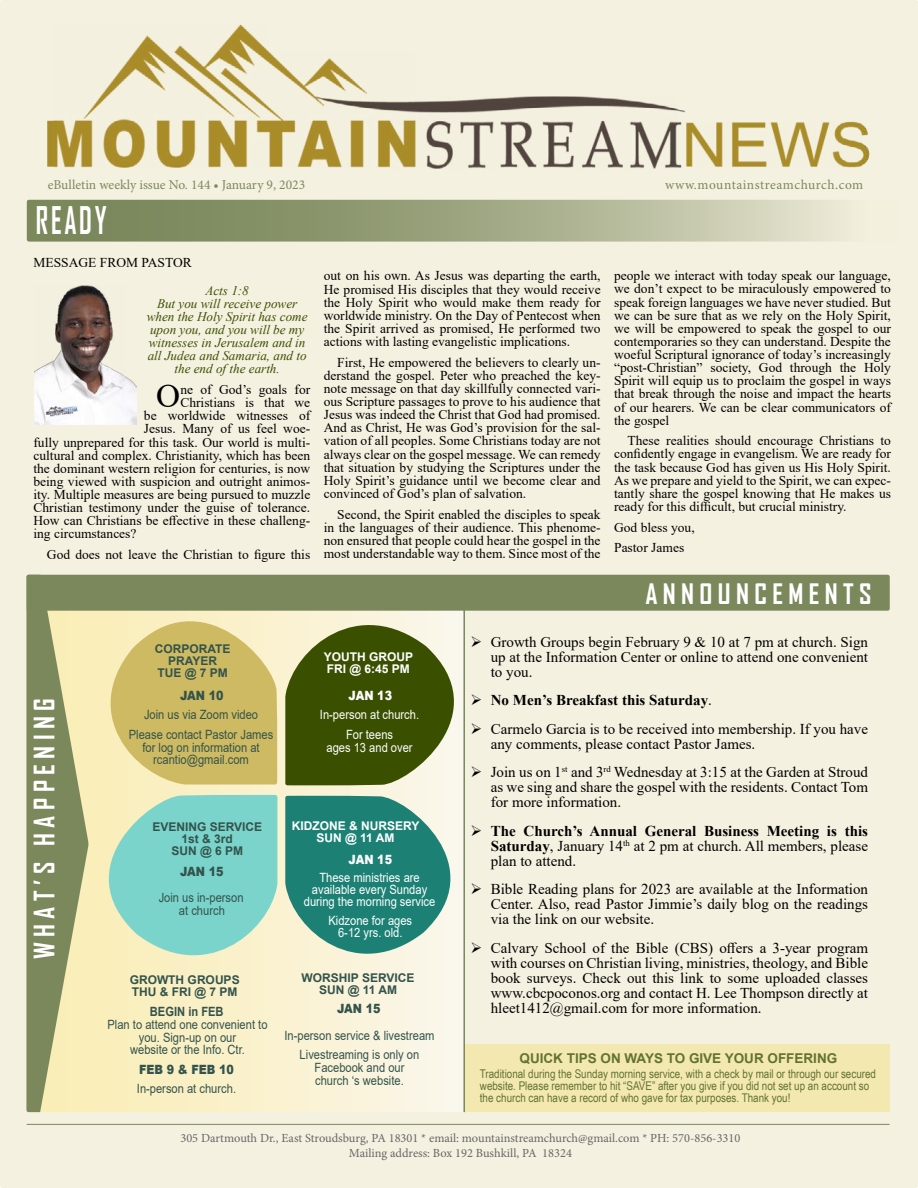
<style>
.page{position:relative;width:918px;height:1188px;background:#f5f1e0}
.page>*{position:absolute;margin:0;border:0;box-sizing:border-box;transform-origin:0 0}
.t1{font:700 36.45px "Agency FB";letter-spacing:.1em;color:#fff;scale:.74 1}
.t2{font:33.3px "Times New Roman";color:#000}
.t3{font:700 27px "Agency FB";letter-spacing:.2em;color:#fff}
.t4{font:15px/15px "Times New Roman";color:#000;text-align:justify}
.t5{font:13.5px/13px "Times New Roman";color:#000;text-align:justify}
.t6{font:13.5px "Minion Pro";letter-spacing:.005em;color:#7b885c}
.t7{font:700 13.5px "Arial";color:#617333}
.t8{font:13.5px "Minion Pro";letter-spacing:.035em;color:#7b885c}
.t9{font:italic 13.2px/13.2px "Times New Roman";color:#3a5000;text-align:center}
.t10{font:12.75px/12.8px "Arial";color:#33534c;text-align:center;scale:.88 1}
.t11{font:12.75px/12px "Arial";color:#fff;text-align:center;scale:.88 1}
.t12{font:900 12.75px "Arial";color:#33534c;scale:.87 1}
.t13{font:900 12.75px "Arial";color:#fff;scale:.87 1}
.t14{font:700 12.75px "Arial";color:#33534c;scale:.88 1}
.t15{font:12.3px/15px "Minion Pro";color:#666;text-align:center}
.t16{font:12px/12px "Arial Narrow";color:#617333}
.t17{font:700 12px/12px "Arial";color:#33534c;text-align:center}
.t18{font:700 12px/12px "Arial";color:#fff;text-align:center}
.s1{font-weight:700}
</style>
<div class="page">
<svg style="left:27px;top:606px;width:437px;height:506px"></svg>
<hr style="left:27px;top:1124px;width:863px;height:1px;background:#7b885c">
<div style="left:465px;top:1044px;width:425px;height:68px;background:#f3e8b0"></div>
<svg style="left:27px;top:200px;width:873px;height:42px;background:#a6ad8b"></svg>
<hr style="left:463px;top:599px;width:2px;height:513px;background:#7b885c">
<div style="left:27px;top:575px;width:863px;height:36px;background:#7b885c;border-radius:2px"></div>
<svg style="left:26px;top:575px;width:252px;height:537px;background:#c2cb9d"></svg>
<img style="left:47px;top:24px;width:823px;height:145px">
<img style="left:34px;top:286px;width:102px;height:139px">
<svg style="left:285px;top:610px;width:214px;height:176px"></svg>
<svg style="left:285px;top:795px;width:179px;height:189px"></svg>
<p class="t6" style="left:48px;top:175px;width:259px">eBulletin weekly issue No. 144 • January 9, 2023</p>
<p class="t8" style="left:665px;top:175px;width:200px">www.mountainstreamchurch.com</p>
<h1 class="t1" style="left:36px;top:198px;width:97px">READY</h1>
<p class="t5" style="left:33px;top:256px;width:160px">MESSAGE FROM PASTOR</p>
<p class="t9" style="left:147px;top:283px;width:162px">Acts 1:8<br>But you will receive power when the Holy Spirit has come upon you, and you will be my witnesses in Jerusalem and in all Judea and Samaria, and to the end of the earth.</p>
<h2 class="t2" style="left:156px;top:373px;width:26px">O</h2>
<p class="t5" style="left:180px;top:383px;width:131px">ne of God’s goals for</p>
<p class="t5" style="left:180px;top:396px;width:131px">Christians is that we</p>
<p class="t5" style="left:144px;top:409px;width:168px">be worldwide witnesses of</p>
<p class="t5" style="left:144px;top:422px;width:168px">Jesus. Many of us feel woe-</p>
<p class="t5" style="left:33px;top:435px;width:278px">fully unprepared for this task. Our world is multi-</p>
<p class="t5" style="left:33px;top:448px;width:278px">cultural and complex. Christianity, which has been</p>
<p class="t5" style="left:33px;top:461px;width:278px">the dominant western religion for centuries, is now</p>
<p class="t5" style="left:33px;top:474px;width:278px">being viewed with suspicion and outright animos-</p>
<p class="t5" style="left:33px;top:488px;width:278px">ity. Multiple measures are being pursued to muzzle</p>
<p class="t5" style="left:33px;top:501px;width:278px">Christian testimony under the guise of tolerance.</p>
<p class="t5" style="left:33px;top:514px;width:278px">How can Christians be effective in these challeng-</p>
<p class="t5" style="left:33px;top:527px;width:105px">ing circumstances?</p>
<p class="t5" style="left:47px;top:548px;width:265px">God does not leave the Christian to figure this</p>
<p class="t5" style="left:324px;top:269px;width:278px">out on his own. As Jesus was departing the earth, He promised His disciples that they would receive the Holy Spirit who would make them ready for worldwide ministry. On the Day of Pentecost when the Spirit arrived as promised, He performed two actions with lasting evangelistic implications.</p>
<p class="t5" style="left:324px;top:355px;width:278px;text-indent:14px">First, He empowered the believers to clearly un&shy;derstand the gospel. Peter who preached the key&shy;note message on that day skillfully connected vari&shy;ous Scripture passages to prove to his audience that Jesus was indeed the Christ that God had promised.<br>And as Christ, He was God’s provision for the sal&shy;vation of all peoples. Some Christians today are not always clear on the gospel message. We can remedy that situation by studying the Scriptures under the Holy Spirit’s guidance until we become clear and convinced of God’s plan of salvation.</p>
<p class="t5" style="left:324px;top:507px;width:278px;text-indent:14px">Second, the Spirit enabled the disciples to speak in the languages of their audience. This phenome&shy;non ensured that people could hear the gospel in the most understandable way to them. Since most of the</p>
<p class="t5" style="left:614px;top:269px;width:278px">people we interact with today speak our language, we don’t expect to be miraculously empowered to speak foreign languages we have never studied. But we can be sure that as we rely on the Holy Spirit, we will be empowered to speak the gospel to our contemporaries so they can understand. Despite the woeful Scriptural ignorance of today’s increasingly “post-Christian” society, God through the Holy Spirit will equip us to proclaim the gospel in ways that break through the noise and impact the hearts of our hearers. We can be clear communicators of the gospel</p>
<p class="t5" style="left:614px;top:434px;width:278px;text-indent:14px">These realities should encourage Christians to confidently engage in evangelism. We are ready for the task because God has given us His Holy Spirit.<br>As we prepare and yield to the Spirit, we can expec&shy;tantly share the gospel knowing that He makes us ready for this difficult, but crucial ministry.</p>
<p class="t5" style="left:614px;top:516px;width:82px;line-height:20.7px">God bless you,<br>Pastor James</p>
<h3 class="t3" style="left:645px;top:577px;width:228px">ANNOUNCEMENTS</h3>
<h3 class="t3" style="left:28px;top:959px;width:262px;rotate:-90deg">WHAT’S HAPPENING</h3>
<p class="t17" style="left:155px;top:643px;width:77px">CORPORATE<br>PRAYER<br>TUE @ 7 PM</p>
<p class="t12" style="left:180px;top:686px;width:51px">JAN 10</p>
<p class="t10" style="left:129px;top:705px;width:166px;line-height:19.5px">Join us via Zoom video<br>Please contact Pastor James</p>
<p class="t10" style="left:142px;top:741px;width:135px">for log on information at rcantio@gmail.com</p>
<p class="t18" style="left:324px;top:651px;width:91px;text-align:left">YOUTH GROUP<br>FRI @ 6:45 PM</p>
<p class="t13" style="left:349px;top:686px;width:51px">JAN 13</p>
<p class="t11" style="left:320px;top:705px;width:114px;line-height:19.5px">In-person at church.<br>For teens</p>
<p class="t11" style="left:326px;top:741px;width:99px">ages 13 and over</p>
<p class="t17" style="left:152px;top:821px;width:111px">EVENING SERVICE<br>1st &amp; 3rd<br>SUN @ 6 PM</p>
<p class="t12" style="left:180px;top:862px;width:51px">JAN 15</p>
<p class="t10" style="left:159px;top:891px;width:98px">Join us in-person at church</p>
<p class="t17" style="left:130px;top:974px;width:112px;text-align:left">GROWTH GROUPS<br>THU &amp; FRI @ 7 PM</p>
<p class="t14" style="left:150px;top:1003px;width:85px">BEGIN in FEB</p>
<p class="t10" style="left:108px;top:1018px;width:183px">Plan to attend one convenient to you. Sign-up on our<br>website or the Info. Ctr.</p>
<p class="t12" style="left:139px;top:1060px;width:111px">FEB 9 &amp; FEB 10</p>
<p class="t10" style="left:137px;top:1082px;width:114px">In-person at church.</p>
<p class="t18" style="left:292px;top:820px;width:129px">KIDZONE &amp; NURSERY<br>SUN @ 11 AM</p>
<p class="t13" style="left:349px;top:850px;width:51px">JAN 15</p>
<p class="t11" style="left:304px;top:872px;width:151px">These ministries are available every Sunday during the morning service</p>
<p class="t11" style="left:328px;top:915px;width:97px">Kidzone for ages<br>6-12 yrs. old.</p>
<p class="t17" style="left:302px;top:972px;width:114px">WORSHIP SERVICE<br>SUN @ 11 AM</p>
<p class="t12" style="left:337px;top:1000px;width:51px">JAN 15</p>
<p class="t10" style="left:284px;top:1025px;width:172px;line-height:19.5px">In-person service &amp; livestream<br>Livestreaming is only on</p>
<p class="t10" style="left:315px;top:1061px;width:104px;text-align:left">Facebook and our church ‘s website.</p>
<p class="t4" style="left:491px;top:634px;width:379px">Growth Groups begin February 9 &amp; 10 at 7 pm at church. Sign up at the Information Center or online to attend one convenient to you.</p>
<p class="t4" style="left:491px;top:685px;width:379px;line-height:28.5px"><span class="s1">No Men’s Breakfast this Saturday</span>.<br>Carmelo Garcia is to be received into membership. If you have</p>
<p class="t4" style="left:491px;top:729px;width:379px;line-height:28.5px">any comments, please contact Pastor James.<br>Join us on 1<sup>st</sup> and 3<sup>rd</sup> Wednesday at 3:15 at the Garden at Stroud</p>
<p class="t4" style="left:491px;top:779px;width:379px">as we sing and share the gospel with the residents. Contact Tom for more information.</p>
<p class="t4" style="left:491px;top:823px;width:379px"><span class="s1">The Church’s Annual General Business Meeting is this Saturday</span>, January 14<sup>th</sup> at 2 pm at church. All members, please plan to attend.</p>
<p class="t4" style="left:491px;top:881px;width:379px">Bible Reading plans for 2023 are available at the Information Center. Also, read Pastor Jimmie’s daily blog on the readings via the link on our website.</p>
<p class="t4" style="left:491px;top:940px;width:379px">Calvary School of the Bible (CBS) offers a 3-year program with courses on Christian living, ministries, theology, and Bible book surveys. Check out this link to some uploaded classes www.cbcpoconos.org and contact H. Lee Thompson directly at hleet1412@gmail.com for more information.</p>
<p class="t7" style="left:520px;top:1049px;width:319px">QUICK TIPS ON WAYS TO GIVE YOUR OFFERING</p>
<p class="t16" style="left:480px;top:1068px;width:398px">Traditional during the Sunday morning service, with a check by mail or through our secured website. Please remember to hit “SAVE” after you give if you did not set up an account so the church can have a record of who gave for tax purposes. Thank you!</p>
<p class="t15" style="left:180px;top:1131px;width:561px">305 Dartmouth Dr., East Stroudsburg, PA 18301 * email: mountainstreamchurch@gmail.com * PH: 570-856-3310<br>Mailing address: Box 192 Bushkill, PA 18324</p>
</div>
